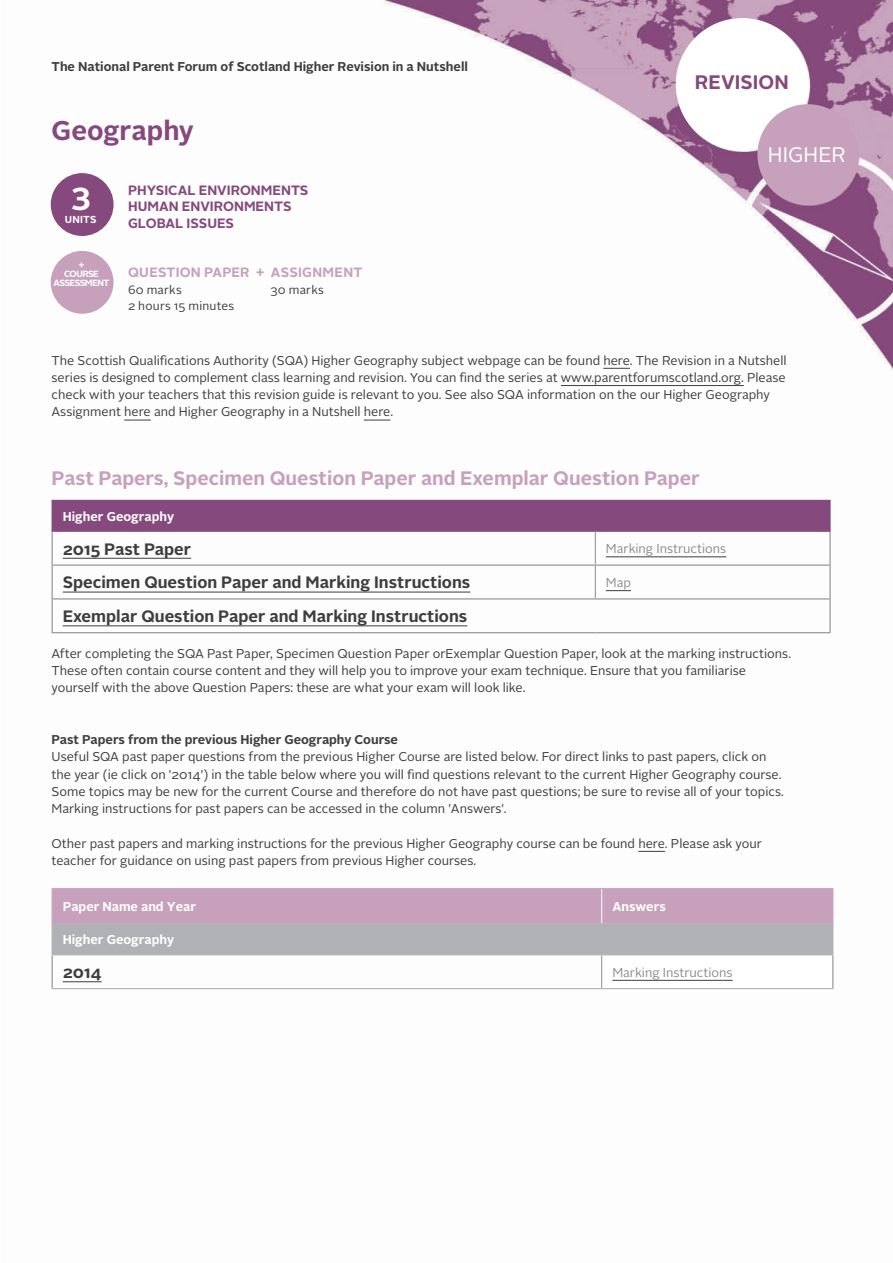
<style>
.page{position:relative;width:893px;height:1263px;background:#fff}
.page>*{position:absolute;margin:0;border:0;box-sizing:border-box;transform-origin:0 0}
.t1{font:700 31.65px "Alright Sans";color:#fff}
.heading{font:700 27px "Alright Sans";letter-spacing:-.005em;color:#85497d}
.t2{font:21px "Alright Sans";letter-spacing:.005em;color:#fff}
.t3{font:700 19.5px "Alright Sans";color:#c7a1bc}
.t4{font:700 19.5px "Alright Sans";letter-spacing:.005em;color:#85497d}
.year{font:700 16.5px "Alright Sans";color:#3e3e3f}
.heading-2{font:700 13.5px "Alright Sans";color:#85497d}
.heading-3{font:700 13.5px "Alright Sans";letter-spacing:.015em;color:#c7a1bc}
.body{font:12.75px/17.2px "Alright Sans";color:#3e3e3f}
.body_bold{font:12.75px/17.2px "Alright Sans";color:#3e3e3f}
.bullets_red{font:12.75px/17.2px "Alright Sans";color:#3e3e3f}
.body_bold-2{font:700 12.75px "Alright Sans";color:#3e3e3f}
.body-2{font:700 12.75px "Alright Sans";color:#fff}
.marking_instructions{font:12.75px "Alright Sans";color:#8b8d90}
.heading-4{font:12px "Alright Sans";letter-spacing:.02em;color:#3e3e3f}
.t5{font:700 10.2px "Alright Sans";letter-spacing:.025em;color:#fff}
.t6{font:700 9px/9px "Alright Sans";letter-spacing:-.065em;color:#fff;text-align:center}
</style>
<div class="page">
<img style="left:50px;top:0;width:843px;height:990px">
<div style="left:51px;top:173px;width:63px;height:63px;background:#85497d;border-radius:50%"></div>
<svg style="left:866px;top:121px;width:12px;height:12px"></svg>
<div style="left:676px;top:18px;width:133px;height:133px;background:#fff;border-radius:50%"></div>
<div style="left:757px;top:104px;width:101px;height:101px;background:#c7a1bc;border-radius:50%"></div>
<svg style="left:603px;top:368px;width:27px;height:1px"></svg>
<hr style="left:561px;top:385px;width:183px;height:1px;background:#3e3e3f">
<svg style="left:124px;top:420px;width:27px;height:1px"></svg>
<svg style="left:364px;top:420px;width:26px;height:1px"></svg>
<svg style="left:638px;top:851px;width:27px;height:1px"></svg>
<div style="left:52px;top:500px;width:778px;height:31px;background:#85497d"></div>
<hr style="left:52px;top:531px;width:1px;height:34px;background:#8b8d90">
<hr style="left:52px;top:565px;width:1px;height:34px;background:#8b8d90">
<hr style="left:52px;top:599px;width:1px;height:33px;background:#8b8d90">
<hr style="left:595px;top:531px;width:1px;height:34px;background:#8b8d90">
<hr style="left:595px;top:566px;width:1px;height:32px;background:#8b8d90">
<hr style="left:52px;top:632px;width:543px;height:1px;background:#8b8d90">
<hr style="left:595px;top:632px;width:236px;height:1px;background:#8b8d90">
<hr style="left:829px;top:531px;width:2px;height:34px;background:#8b8d90">
<hr style="left:829px;top:565px;width:2px;height:34px;background:#8b8d90">
<hr style="left:829px;top:599px;width:2px;height:33px;background:#8b8d90">
<hr style="left:595px;top:500px;width:236px;height:1px;background:#85497d">
<hr style="left:829px;top:501px;width:2px;height:30px;background:#85497d">
<hr style="left:52px;top:531px;width:543px;height:1px;background:#85497d">
<hr style="left:595px;top:531px;width:236px;height:1px;background:#85497d">
<hr style="left:53px;top:565px;width:542px;height:1px;background:#8b8d90">
<hr style="left:595px;top:565px;width:234px;height:1px;background:#8b8d90">
<hr style="left:53px;top:598px;width:542px;height:1px;background:#8b8d90">
<hr style="left:595px;top:598px;width:234px;height:1px;background:#8b8d90">
<hr style="left:63px;top:558px;width:128px;height:1px;background:#3e3e3f">
<hr style="left:606px;top:557px;width:120px;height:1px;background:#3e3e3f">
<hr style="left:63px;top:592px;width:407px;height:1px;background:#3e3e3f">
<svg style="left:606px;top:590px;width:25px;height:1px"></svg>
<hr style="left:63px;top:626px;width:404px;height:1px;background:#3e3e3f">
<svg style="left:53px;top:889px;width:779px;height:65px;background:#bca8b8"></svg>
<div style="left:602px;top:955px;width:231px;height:34px;background:#fff"></div>
<hr style="left:52px;top:955px;width:1px;height:33px;background:#8b8d90">
<hr style="left:832px;top:955px;width:1px;height:33px;background:#8b8d90">
<hr style="left:601px;top:889px;width:1px;height:35px;background:#fff">
<hr style="left:52px;top:988px;width:550px;height:1px;background:#b0b1b5">
<hr style="left:602px;top:988px;width:231px;height:1px;background:#b0b1b5">
<hr style="left:52px;top:888px;width:550px;height:1px;background:#c7a1bc">
<hr style="left:52px;top:889px;width:1px;height:35px;background:#c7a1bc">
<hr style="left:602px;top:888px;width:231px;height:1px;background:#c7a1bc">
<hr style="left:832px;top:889px;width:1px;height:35px;background:#c7a1bc">
<hr style="left:601px;top:955px;width:1px;height:33px;background:#8b8d90">
<hr style="left:52px;top:924px;width:550px;height:1px;background:#b0b1b5">
<hr style="left:602px;top:924px;width:231px;height:1px;background:#b0b1b5">
<hr style="left:52px;top:924px;width:1px;height:30px;background:#b0b1b5">
<hr style="left:832px;top:924px;width:1px;height:30px;background:#b0b1b5">
<hr style="left:52px;top:954px;width:550px;height:1px;background:#b0b1b5">
<hr style="left:602px;top:954px;width:231px;height:1px;background:#b0b1b5">
<hr style="left:63px;top:981px;width:39px;height:1px;background:#3e3e3f">
<hr style="left:612px;top:980px;width:121px;height:1px;background:#3e3e3f">
<div style="left:51px;top:251px;width:63px;height:63px;background:#c7a1bc;border-radius:50%"></div>
<p class="body_bold-2" style="left:52px;top:58px;width:418px">The National Parent Forum of Scotland Higher Revision in a Nutshell</p>
<p class="heading" style="left:52px;top:112px;width:144px">Geography</p>
<p class="heading-2" style="left:128px;top:180px;width:182px">PHYSICAL ENVIRONMENTS</p>
<p class="heading-2" style="left:128px;top:197px;width:165px">HUMAN ENVIRONMENTS</p>
<p class="heading-2" style="left:128px;top:213px;width:108px">GLOBAL ISSUES</p>
<p class="heading-3" style="left:128px;top:263px;width:236px">QUESTION PAPER + ASSIGNMENT</p>
<p class="heading-4" style="left:128px;top:281px;width:55px">60 marks</p>
<p class="heading-4" style="left:271px;top:281px;width:55px">30 marks</p>
<p class="heading-4" style="left:128px;top:298px;width:108px">2 hours 15 minutes</p>
<p class="t1" style="left:70px;top:177px;width:22px">3</p>
<p class="t5" style="left:65px;top:212px;width:33px">UNITS</p>
<p class="t6" style="left:79px;top:261px;width:7px">+</p>
<p class="t6" style="left:54px;top:270px;width:57px">COURSE<br>ASSESSMENT</p>
<p class="t4" style="left:695px;top:68px;width:95px">REVISION</p>
<p class="t2" style="left:768px;top:141px;width:79px">HIGHER</p>
<p class="body_bold" style="left:52px;top:352px;width:737px">The Scottish Qualifications Authority (SQA) Higher Geography subject webpage can be found here. The Revision in a Nutshell series is designed to complement class learning and revision. You can find the series at www.parentforumscotland.org. Please check with your teachers that this revision guide is relevant to you. See also SQA information on the our Higher Geography Assignment here and Higher Geography in a Nutshell here.</p>
<h1 class="t3" style="left:52px;top:465px;width:650px">Past Papers, Specimen Question Paper and Exemplar Question Paper</h1>
<p class="body-2" style="left:63px;top:507px;width:113px">Higher Geography</p>
<p class="year" style="left:63px;top:537px;width:130px">2015 Past Paper</p>
<p class="marking_instructions" style="left:606px;top:540px;width:122px">Marking Instructions</p>
<p class="year" style="left:63px;top:571px;width:409px">Specimen Question Paper and Marking Instructions</p>
<p class="marking_instructions" style="left:606px;top:574px;width:27px">Map</p>
<p class="year" style="left:63px;top:605px;width:406px">Exemplar Question Paper and Marking Instructions</p>
<p class="bullets_red" style="left:52px;top:645px;width:741px">After completing the SQA Past Paper, Specimen Question Paper orExemplar Question Paper, look at the marking instructions.<br>These often contain course content and they will help you to improve your exam technique. Ensure that you familiarise yourself with the above Question Papers: these are what your exam will look like.</p>
<p class="body_bold-2" style="left:52px;top:731px;width:348px">Past Papers from the previous Higher Geography Course</p>
<p class="body" style="left:52px;top:748px;width:734px">Useful SQA past paper questions from the previous Higher Course are listed below. For direct links to past papers, click on the year (ie click on '2014') in the table below where you will find questions relevant to the current Higher Geography course.<br>Some topics may be new for the current Course and therefore do not have past questions; be sure to revise all of your topics.<br>Marking instructions for past papers can be accessed in the column 'Answers'.</p>
<p class="body" style="left:52px;top:835px;width:712px">Other past papers and marking instructions for the previous Higher Geography course can be found here. Please ask your teacher for guidance on using past papers from previous Higher courses.</p>
<p class="body-2" style="left:63px;top:898px;width:135px">Paper Name and Year</p>
<p class="body-2" style="left:612px;top:898px;width:55px">Answers</p>
<p class="body-2" style="left:63px;top:931px;width:113px">Higher Geography</p>
<p class="year" style="left:63px;top:961px;width:40px">2014</p>
<p class="marking_instructions" style="left:612px;top:963px;width:122px">Marking Instructions</p>
</div>
